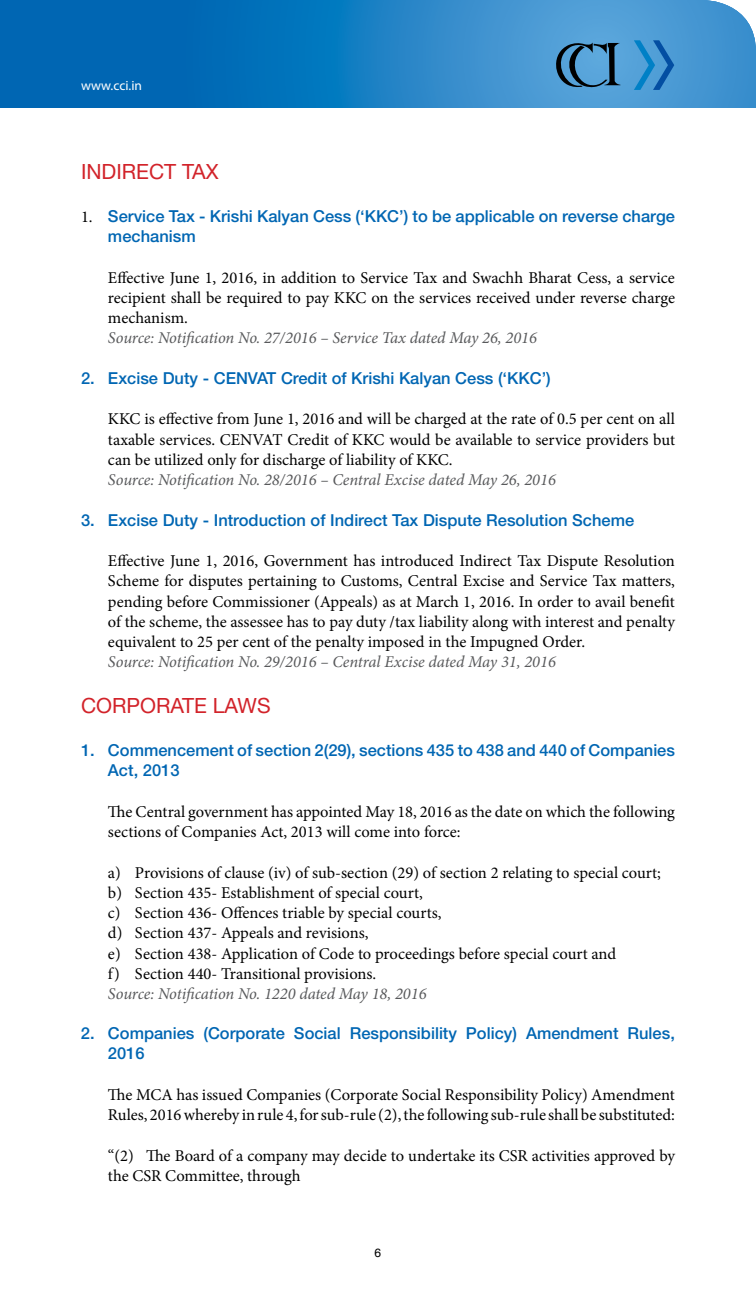
<style>
.page{position:relative;width:756px;height:1296px;background:#fff}
.page>*{position:absolute;margin:0;border:0;box-sizing:border-box;transform-origin:0 0}
.t1{font:21px "Helvetica Neue";color:#d2232a}
.t2{font:16.5px/20.2px "Minion Pro";color:#000}
.t3{font:500 16.5px/20.2px "Helvetica Neue";color:#0066b3}
.t4{font:italic 16.5px "Minion Pro";letter-spacing:-.005em;color:#58595b}
.t5{font:13.5px "Myriad Pro";color:#fff}
.t6{font:12px "Helvetica";color:#000}
.s1{font-family:"Minion Pro";font-weight:400;color:#000}
</style>
<div class="page">
<svg style="left:0;top:0;width:756px;height:108px;background:#207fc3"></svg>
<svg style="left:634px;top:40px;width:40px;height:50px;background:#378ccb"></svg>
<svg style="left:551px;top:42px;width:69px;height:45px;background:#3f779e"></svg>
<p class="t5" style="left:81px;top:77px;width:63px">www.cci.in</p>
<p class="t1" style="left:81px;top:159px;width:139px">INDIRECT TAX</p>
<p class="t3" style="left:108px;top:206px;width:569px;line-height:19.8px;text-indent:-27px"><span class="s1">1.</span> Service Tax - Krishi Kalyan Cess (‘KKC’) to be applicable on reverse charge mechanism</p>
<p class="t2" style="left:108px;top:267px;width:569px;text-align:justify">Effective June 1, 2016, in addition to Service Tax and Swachh Bharat Cess, a service recipient shall be required to pay KKC on the services received under reverse charge mechanism.</p>
<p class="t4" style="left:108px;top:327px;width:431px">Source: Notification No. 27/2016 – Service Tax dated May 26, 2016</p>
<p class="t3" style="left:81px;top:368px;width:471px">2. Excise Duty - CENVAT Credit of Krishi Kalyan Cess (‘KKC’)</p>
<p class="t2" style="left:108px;top:409px;width:569px;text-align:justify">KKC is effective from June 1, 2016 and will be charged at the rate of 0.5 per cent on all taxable services. CENVAT Credit of KKC would be available to service providers but can be utilized only for discharge of liability of KKC.</p>
<p class="t4" style="left:108px;top:469px;width:449px">Source: Notification No. 28/2016 – Central Excise dated May 26, 2016</p>
<p class="t3" style="left:81px;top:509px;width:555px">3. Excise Duty - Introduction of Indirect Tax Dispute Resolution Scheme</p>
<p class="t2" style="left:108px;top:551px;width:569px;text-align:justify">Effective June 1, 2016, Government has introduced Indirect Tax Dispute Resolution Scheme for disputes pertaining to Customs, Central Excise and Service Tax matters, pending before Commissioner (Appeals) as at March 1, 2016. In order to avail benefit of the scheme, the assessee has to pay duty /tax liability along with interest and penalty equivalent to 25 per cent of the penalty imposed in the Impugned Order.</p>
<p class="t4" style="left:108px;top:651px;width:449px">Source: Notification No. 29/2016 – Central Excise dated May 31, 2016</p>
<p class="t1" style="left:81px;top:693px;width:191px">CORPORATE LAWS</p>
<p class="t3" style="left:108px;top:740px;width:569px;text-indent:-27px">1. Commencement of section 2(29), sections 435 to 438 and 440 of Companies<br>Act, 2013</p>
<p class="t2" style="left:108px;top:802px;width:569px">The Central government has appointed May 18, 2016 as the date on which the following sections of Companies Act, 2013 will come into force:</p>
<p class="t2" style="left:108px;top:862px;width:554px">a) Provisions of clause (iv) of sub-section (29) of section 2 relating to special court; b) Section 435- Establishment of special court,<br>c) Section 436- Offences triable by special courts,<br>d) Section 437- Appeals and revisions,<br>e) Section 438- Application of Code to proceedings before special court and<br>f) Section 440- Transitional provisions.</p>
<p class="t4" style="left:108px;top:983px;width:320px">Source: Notification No. 1220 dated May 18, 2016</p>
<p class="t3" style="left:108px;top:1023px;width:568px;text-indent:-27px">2. Companies (Corporate Social Responsibility Policy) Amendment Rules,<br>2016</p>
<p class="t2" style="left:108px;top:1085px;width:569px">The MCA has issued Companies (Corporate Social Responsibility Policy) Amendment<br>Rules, 2016whereby inrule 4,forsub-rule (2),the following sub-rule shall be substituted:</p>
<p class="t2" style="left:108px;top:1145px;width:569px">“(2) The Board of a company may decide to undertake its CSR activities approved by the CSR Committee, through</p>
<p class="t6" style="left:375px;top:1246px;width:8px">6</p>
</div>
